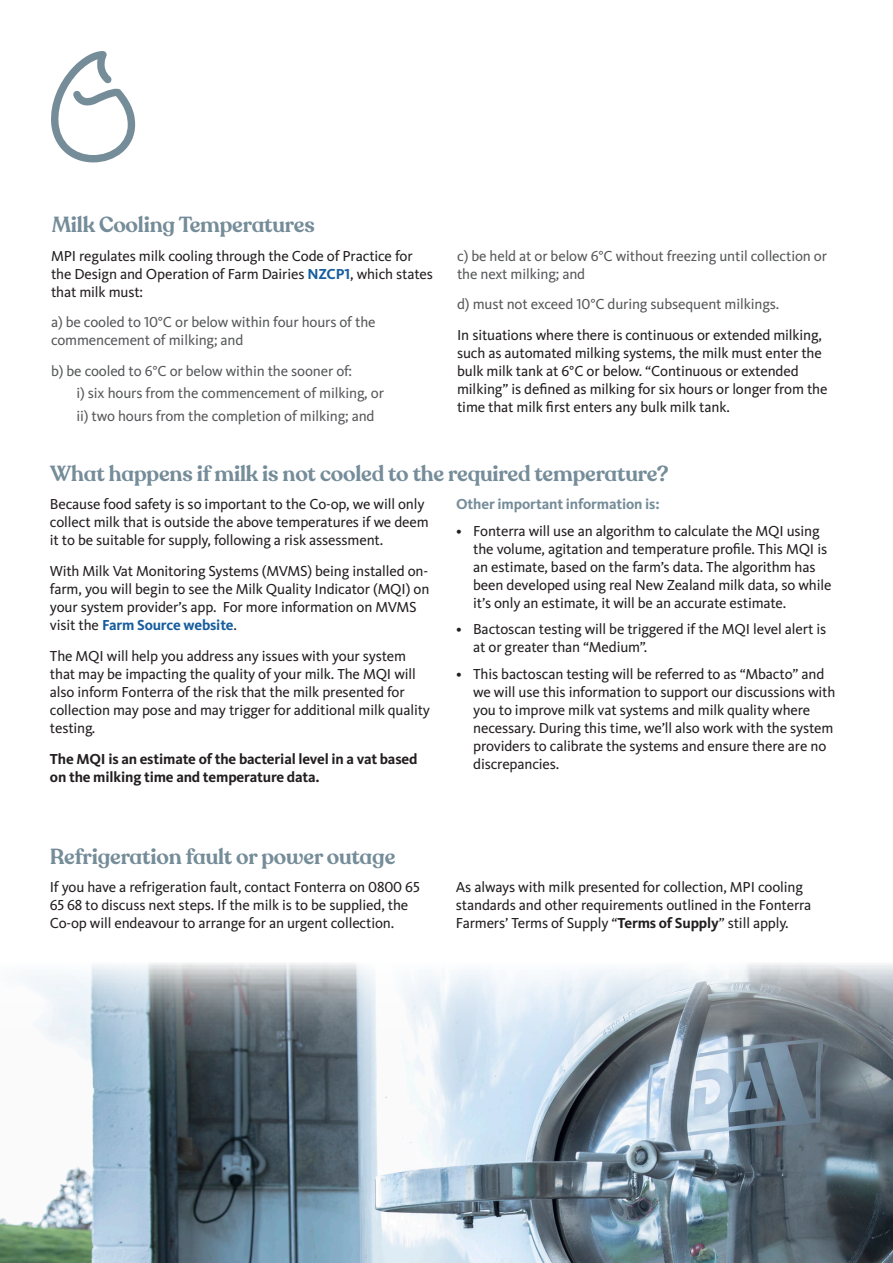
<style>
.page{position:relative;width:893px;height:1263px;background:#fff}
.page>*{position:absolute;margin:0;border:0;box-sizing:border-box;transform-origin:0 0}
.SB__Case_Study_-_Bod{font:600 21.6px "Recoleta Alt";letter-spacing:-.01em;color:#758c99}
.SB__Case_Study_-_Bod-2{font:15px/18px "Kievit Pro";letter-spacing:-.01em;color:#231f20}
.SB__Case_Study_-_Bod-3{font:15px/18px "Kievit Pro";letter-spacing:-.01em;color:#57585a}
.SB__Case_Study_-_Bod-4{font:700 15px/18px "Kievit Pro";letter-spacing:-.01em;color:#231f20}
.SB__Case_Study_-_Bod-5{font:700 15px "Kievit Pro";letter-spacing:-.01em;color:#758c99}
.s1{font-weight:700;color:#175d9e}
.s2{font-weight:700}
</style>
<div class="page">
<svg style="left:51px;top:51px;width:84px;height:111px"></svg>
<img style="left:0;top:963px;width:893px;height:300px">
<p class="SB__Case_Study_-_Bod" style="left:52px;top:211px;width:264px">Milk Cooling Temperatures</p>
<p class="SB__Case_Study_-_Bod-2" style="left:51px;top:246px;width:383px">MPI regulates milk cooling through the Code of Practice for the Design and Operation of Farm Dairies <span class="s1">NZCP1</span>, which states that milk must:</p>
<p class="SB__Case_Study_-_Bod-3" style="left:51px;top:313px;width:326px">a) be cooled to 10°C or below within four hours of the commencement of milking; and</p>
<p class="SB__Case_Study_-_Bod-3" style="left:51px;top:362px;width:303px">b) be cooled to 6°C or below within the sooner of:</p>
<p class="SB__Case_Study_-_Bod-3" style="left:77px;top:384px;width:309px">i) six hours from the commencement of milking, or</p>
<p class="SB__Case_Study_-_Bod-3" style="left:77px;top:406px;width:299px">ii) two hours from the completion of milking; and</p>
<p class="SB__Case_Study_-_Bod-3" style="left:457px;top:246px;width:371px">c) be held at or below 6°C without freezing until collection or the next milking; and</p>
<p class="SB__Case_Study_-_Bod-3" style="left:457px;top:295px;width:324px">d) must not exceed 10°C during subsequent milkings.</p>
<p class="SB__Case_Study_-_Bod-2" style="left:457px;top:326px;width:372px">In situations where there is continuous or extended milking, such as automated milking systems, the milk must enter the bulk milk tank at 6°C or below. “Continuous or extended milking” is defined as milking for six hours or longer from the time that milk first enters any bulk milk tank.</p>
<p class="SB__Case_Study_-_Bod" style="left:50px;top:460px;width:620px">What happens if milk is not cooled to the required temperature?</p>
<p class="SB__Case_Study_-_Bod-2" style="left:50px;top:495px;width:380px">Because food safety is so important to the Co-op, we will only collect milk that is outside the above temperatures if we deem it to be suitable for supply, following a risk assessment.</p>
<p class="SB__Case_Study_-_Bod-2" style="left:50px;top:562px;width:381px">With Milk Vat Monitoring Systems (MVMS) being installed on&shy;farm, you will begin to see the Milk Quality Indicator (MQI) on your system provider’s app. For more information on MVMS visit the <span class="s1">Farm Source website</span>.</p>
<p class="SB__Case_Study_-_Bod-2" style="left:50px;top:647px;width:382px">The MQI will help you address any issues with your system that may be impacting the quality of your milk. The MQI will also inform Fonterra of the risk that the milk presented for collection may pose and may trigger for additional milk quality testing.</p>
<p class="SB__Case_Study_-_Bod-4" style="left:50px;top:749px;width:369px">The MQI is an estimate of the bacterial level in a vat based on the milking time and temperature data.</p>
<p class="SB__Case_Study_-_Bod" style="left:50px;top:843px;width:347px">Refrigeration fault or power outage</p>
<p class="SB__Case_Study_-_Bod-5" style="left:456px;top:495px;width:205px">Other important information is:</p>
<p class="SB__Case_Study_-_Bod-2" style="left:473px;top:522px;width:360px;text-indent:-17px">• Fonterra will use an algorithm to calculate the MQI using the volume, agitation and temperature profile. This MQI is an estimate, based on the farm’s data. The algorithm has been developed using real New Zealand milk data, so while it’s only an estimate, it will be an accurate estimate.</p>
<p class="SB__Case_Study_-_Bod-2" style="left:473px;top:620px;width:354px;text-indent:-17px">• Bactoscan testing will be triggered if the MQI level alert is at or greater than “Medium”.</p>
<p class="SB__Case_Study_-_Bod-2" style="left:473px;top:665px;width:364px;text-indent:-17px">• This bactoscan testing will be referred to as “Mbacto” and we will use this information to support our discussions with you to improve milk vat systems and milk quality where necessary. During this time, we’ll also work with the system providers to calibrate the systems and ensure there are no discrepancies.</p>
<p class="SB__Case_Study_-_Bod-2" style="left:50px;top:878px;width:372px">If you have a refrigeration fault, contact Fonterra on 0800 65<br>65 68 to discuss next steps. If the milk is to be supplied, the<br>Co-op will endeavour to arrange for an urgent collection.</p>
<p class="SB__Case_Study_-_Bod-2" style="left:456px;top:878px;width:357px">As always with milk presented for collection, MPI cooling standards and other requirements outlined in the Fonterra<br>Farmers’ Terms of Supply “<span class="s2">Terms of Supply</span>” still apply.</p>
</div>
